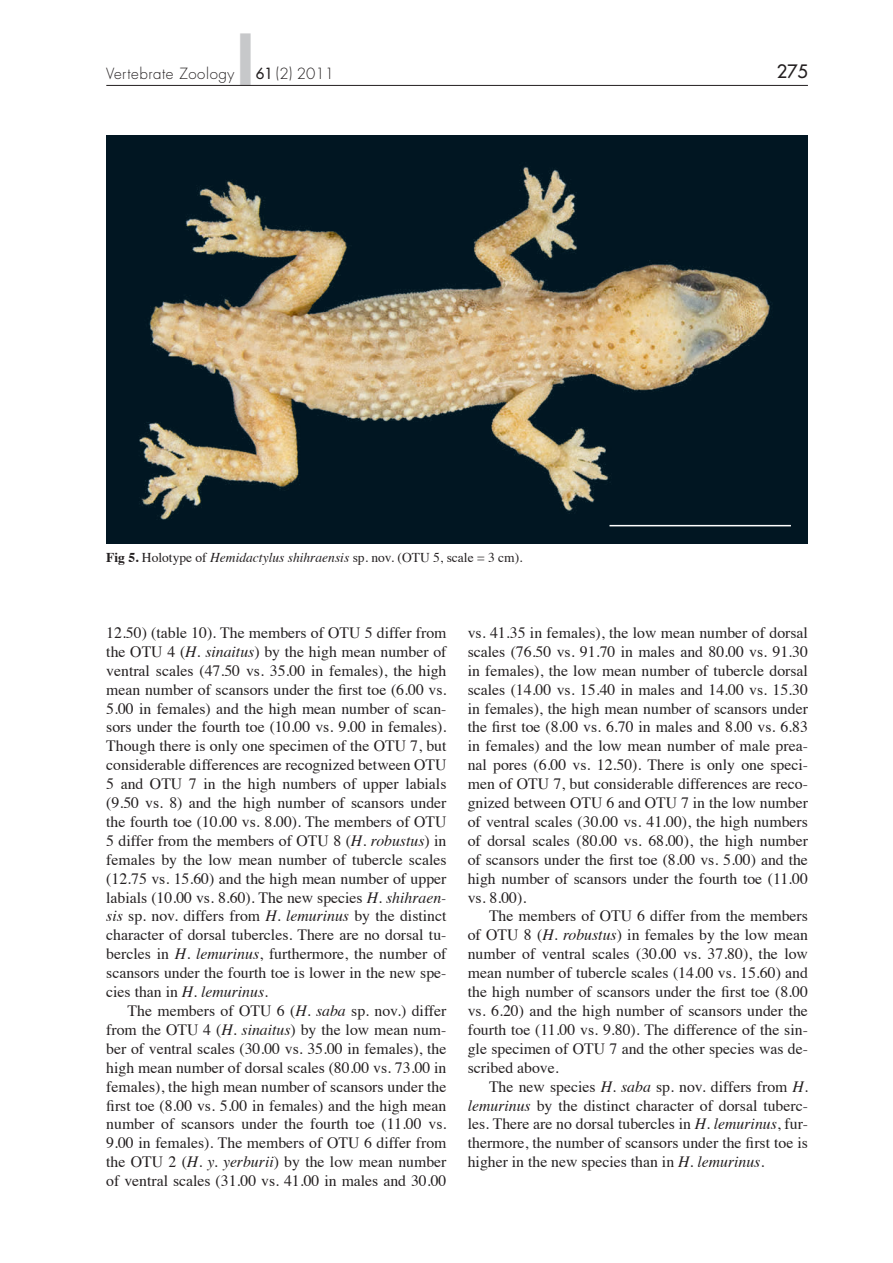
<style>
.page{position:relative;width:893px;height:1263px;background:#fff}
.page>*{position:absolute;margin:0;border:0;box-sizing:border-box;transform-origin:0 0}
.t1{font:18px "Futura";color:#231f20}
.t2{font:15.75px/18.9px "Times";color:#231f20;text-align:justify}
.t3{font:300 15px "Futura";letter-spacing:.04em;color:#231f20}
.t4{font:13.5px "Times";color:#231f20}
.s1{color:#c7c8ca}
.s2{font-weight:400}
.s3{font-weight:700}
.s4{font-style:italic}
</style>
<div class="page">
<hr style="left:106px;top:85px;width:702px;height:1px;background:#231f20">
<img style="left:106px;top:135px;width:702px;height:408px">
<hr style="left:609px;top:525px;width:182px;height:1px;background:#fff">
<p class="t3" style="left:106px;top:66px;width:229px">Vertebrate Zoology <span class="s1">■</span> <span class="s2">61</span> (2) 2011</p>
<p class="t4" style="left:106px;top:552px;width:418px"><span class="s3">Fig 5.</span> Holotype of <span class="s4">Hemidactylus shihraensis</span> sp. nov. (OTU 5, scale = 3 cm).</p>
<p class="t1" style="left:777px;top:62px;width:33px">275</p>
<p class="t2" style="left:106px;top:624px;width:342px">12.50) (table 10). The members of OTU 5 differ from the OTU 4 (<span class="s4">H. sinaitus</span>) by the high mean number of ventral scales (47.50 vs. 35.00 in females), the high mean number of scansors under the first toe (6.00 vs.<br>5.00 in females) and the high mean number of scan&shy;sors under the fourth toe (10.00 vs. 9.00 in females).<br>Though there is only one specimen of the OTU 7, but considerable differences are recognized between OTU 5 and OTU 7 in the high numbers of upper labials (9.50 vs. 8) and the high number of scansors under the fourth toe (10.00 vs. 8.00). The members of OTU 5 differ from the members of OTU 8 (<span class="s4">H. robustus</span>) in females by the low mean number of tubercle scales (12.75 vs. 15.60) and the high mean number of upper labials (10.00 vs. 8.60). The new species <span class="s4">H. shihraen&shy;sis</span> sp. nov. differs from <span class="s4">H. lemurinus</span> by the distinct character of dorsal tubercles. There are no dorsal tu&shy;bercles in <span class="s4">H. lemurinus</span>, furthermore, the number of scansors under the fourth toe is lower in the new spe&shy;cies than in <span class="s4">H. lemurinus</span>.</p>
<p class="t2" style="left:106px;top:1002px;width:342px;text-indent:21px">The members of OTU 6 (<span class="s4">H. saba</span> sp. nov.) differ from the OTU 4 (<span class="s4">H. sinaitus</span>) by the low mean num&shy;ber of ventral scales (30.00 vs. 35.00 in females), the high mean number of dorsal scales (80.00 vs. 73.00 in females), the high mean number of scansors under the first toe (8.00 vs. 5.00 in females) and the high mean number of scansors under the fourth toe (11.00 vs.<br>9.00 in females). The members of OTU 6 differ from the OTU 2 (<span class="s4">H. y. yerburii</span>) by the low mean number of ventral scales (31.00 vs. 41.00 in males and 30.00</p>
<p class="t2" style="left:468px;top:624px;width:342px">vs. 41.35 in females), the low mean number of dorsal scales (76.50 vs. 91.70 in males and 80.00 vs. 91.30 in females), the low mean number of tubercle dorsal scales (14.00 vs. 15.40 in males and 14.00 vs. 15.30 in females), the high mean number of scansors under the first toe (8.00 vs. 6.70 in males and 8.00 vs. 6.83 in females) and the low mean number of male prea&shy;nal pores (6.00 vs. 12.50). There is only one speci&shy;men of OTU 7, but considerable differences are reco&shy;gnized between OTU 6 and OTU 7 in the low number of ventral scales (30.00 vs. 41.00), the high numbers of dorsal scales (80.00 vs. 68.00), the high number of scansors under the first toe (8.00 vs. 5.00) and the high number of scansors under the fourth toe (11.00 vs. 8.00).</p>
<p class="t2" style="left:468px;top:908px;width:342px;text-indent:21px">The members of OTU 6 differ from the members of OTU 8 (<span class="s4">H. robustus</span>) in females by the low mean number of ventral scales (30.00 vs. 37.80), the low mean number of tubercle scales (14.00 vs. 15.60) and the high number of scansors under the first toe (8.00 vs. 6.20) and the high number of scansors under the fourth toe (11.00 vs. 9.80). The difference of the sin&shy;gle specimen of OTU 7 and the other species was de&shy;scribed above.</p>
<p class="t2" style="left:468px;top:1078px;width:342px;text-indent:21px">The new species <span class="s4">H. saba</span> sp. nov. differs from <span class="s4">H. lemurinus</span> by the distinct character of dorsal tuberc&shy;les. There are no dorsal tubercles in <span class="s4">H. lemurinus</span>, fur&shy;thermore, the number of scansors under the first toe is higher in the new species than in <span class="s4">H. lemurinus</span>.</p>
</div>
